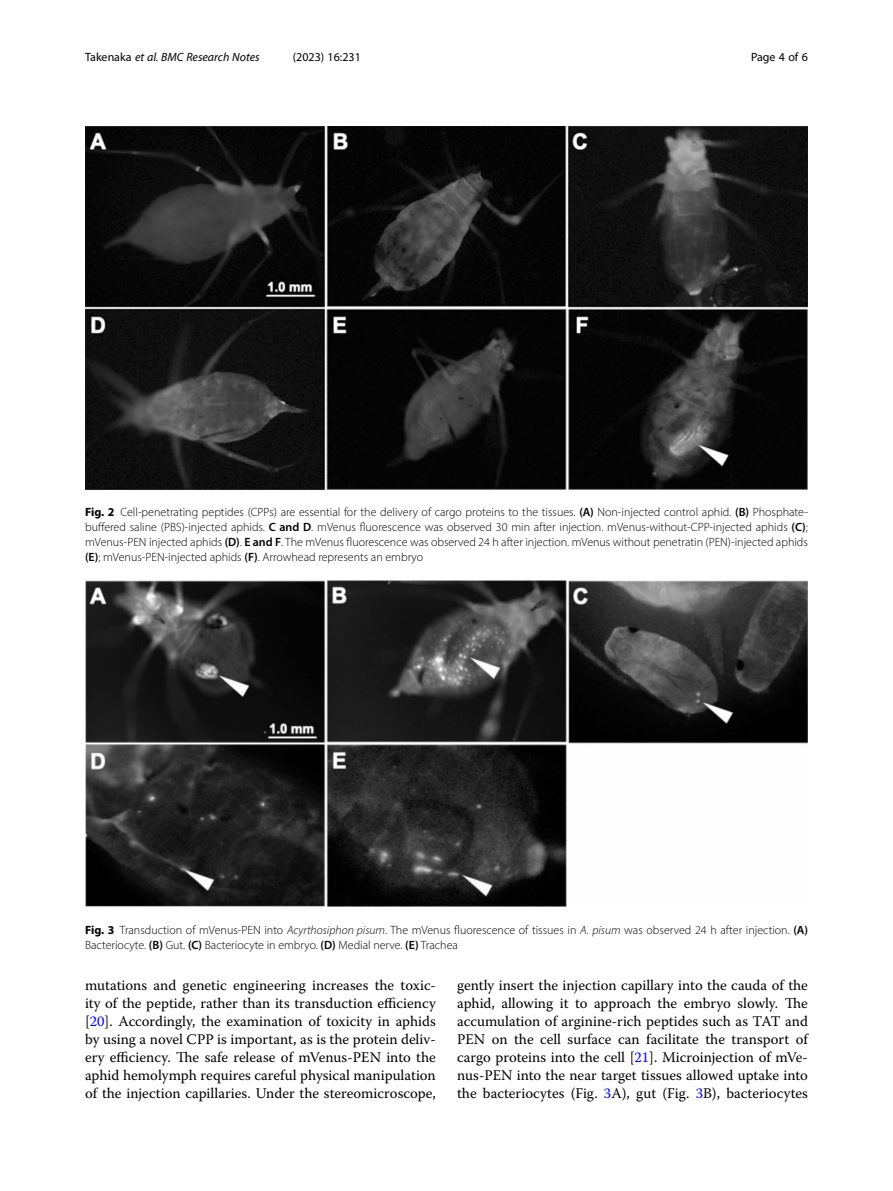
<style>
.page{position:relative;width:893px;height:1191px;background:#fff}
.page>*{position:absolute;margin:0;border:0;box-sizing:border-box;transform-origin:0 0}
.Body_Text_Indent{font:14.7px/18px "Warnock Pro";color:#000;text-align:justify}
.Figure_Caption{font:300 12px/15px "Myriad Pro";color:#000}
.t1{font:italic 12px "Myriad Pro";color:#000}
.t2{font:12px "Myriad Pro";color:#000}
.s1{font-style:normal}
.s2{font-weight:700}
.s3{font-weight:600}
.s4{font-style:italic}
.s5{color:#00f}
</style>
<div class="page">
<img style="left:85px;top:580px;width:723px;height:326px">
<img style="left:85px;top:126px;width:723px;height:363px">
<p class="t1" style="left:85px;top:50px;width:176px"><span class="s1">Takenaka</span> et al. BMC Research Notes</p>
<p class="t2" style="left:293px;top:50px;width:70px">(2023) 16:231</p>
<p class="t2" style="left:751px;top:50px;width:58px">Page 4 of 6</p>
<p class="Figure_Caption" style="left:85px;top:504px;width:724px;text-align:justify"><span class="s2">Fig. 2</span> Cell-penetrating peptides (CPPs) are essential for the delivery of cargo proteins to the tissues. <span class="s3">(A)</span> Non-injected control aphid. <span class="s3">(B)</span> Phosphate&shy;buffered saline (PBS)-injected aphids. <span class="s3">C and D</span>. mVenus fluorescence was observed 30 min after injection. mVenus-without-CPP-injected aphids <span class="s3">(C)</span>; mVenus-PEN injected aphids <span class="s3">(D)</span>. <span class="s3">E and F</span>. The mVenus fluorescence was observed 24 h after injection. mVenus without penetratin (PEN)-injected aphids <span class="s3">(E)</span>; mVenus-PEN-injected aphids <span class="s3">(F)</span>. Arrowhead represents an embryo</p>
<p class="Figure_Caption" style="left:85px;top:922px;width:724px"><span class="s2">Fig. 3</span> Transduction of mVenus-PEN into <span class="s4">Acyrthosiphon pisum</span>. The mVenus fluorescence of tissues in <span class="s4">A</span>. <span class="s4">pisum</span> was observed 24 h after injection. <span class="s3">(A)<br></span>Bacteriocyte. <span class="s3">(B)</span> Gut. <span class="s3">(C)</span> Bacteriocyte in embryo. <span class="s3">(D)</span> Medial nerve. <span class="s3">(E)</span> Trachea</p>
<p class="Body_Text_Indent" style="left:85px;top:976px;width:352px">mutations and genetic engineering increases the toxic&shy;ity of the peptide, rather than its transduction efficiency [<span class="s5">20</span>]. Accordingly, the examination of toxicity in aphids by using a novel CPP is important, as is the protein deliv&shy;ery efficiency. The safe release of mVenus-PEN into the aphid hemolymph requires careful physical manipulation of the injection capillaries. Under the stereomicroscope,</p>
<p class="Body_Text_Indent" style="left:457px;top:976px;width:352px">gently insert the injection capillary into the cauda of the aphid, allowing it to approach the embryo slowly. The accumulation of arginine-rich peptides such as TAT and PEN on the cell surface can facilitate the transport of cargo proteins into the cell [<span class="s5">21</span>]. Microinjection of mVe&shy;nus-PEN into the near target tissues allowed uptake into the bacteriocytes (Fig. <span class="s5">3</span>A), gut (Fig. <span class="s5">3</span>B), bacteriocytes</p>
</div>
